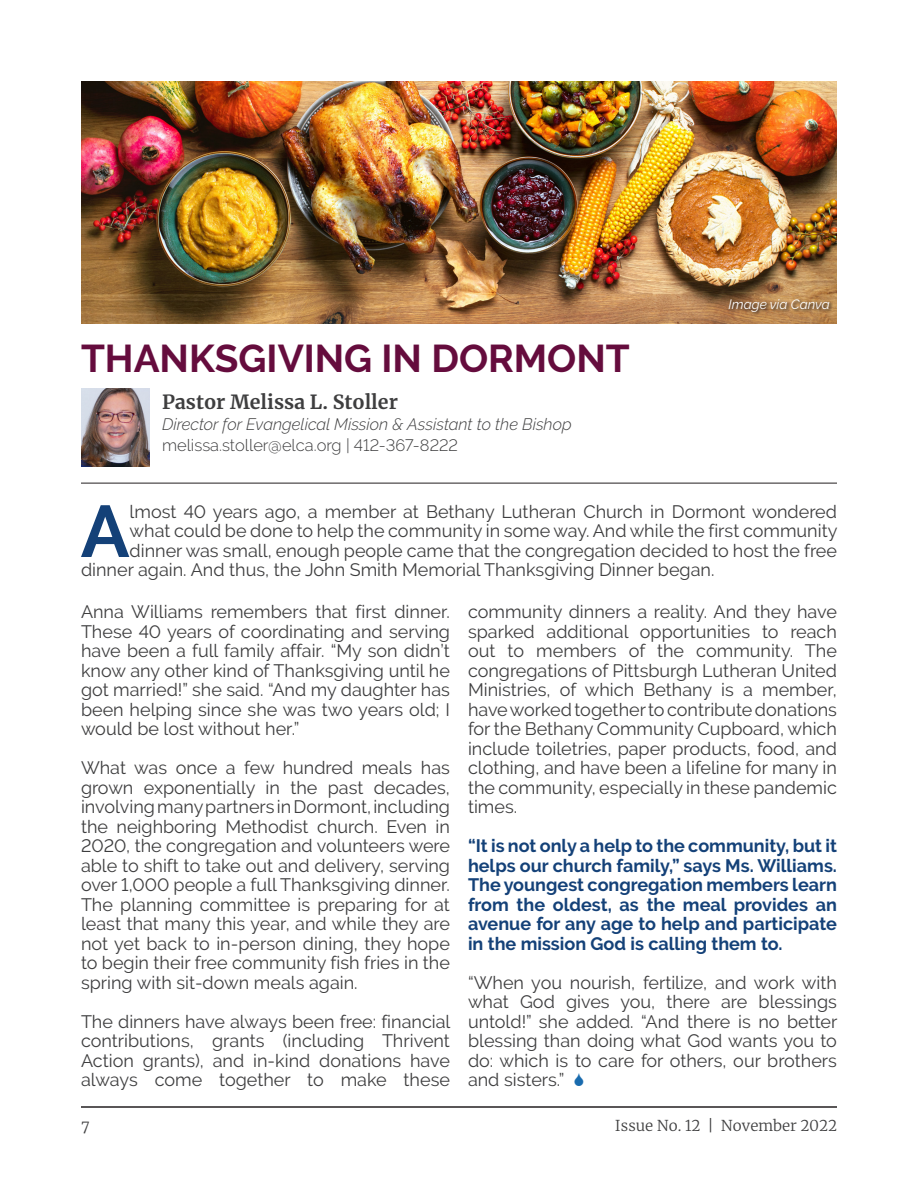
<style>
.page{position:relative;width:918px;height:1188px;background:#fff}
.page>*{position:absolute;margin:0;border:0;box-sizing:border-box;transform-origin:0 0}
.Body_Copy{font:700 72.9px "Raleway";color:#144178}
.Paragraph_Style_1{font:700 38.7px "Raleway";color:#650c3d}
.Body_Copy-2{font:700 19.5px "Merriweather";color:#3e3e3f}
.Body_Copy-3{font:18px/19.5px "Raleway";color:#3e3e3f;text-align:justify}
.Body_Copy-4{font:700 18px/19.5px "Raleway";color:#144178;text-align:justify}
.Body_Copy-5{font:italic 300 16.5px "Raleway";color:#3e3e3f}
.Body_Copy-6{font:300 16.5px "Raleway";color:#3e3e3f}
.t1{font:300 15px "Merriweather";color:#3e3e3f}
.Body_Copy-7{font:italic 13.5px "Raleway";color:#fff}
</style>
<div class="page">
<hr style="left:81px;top:1106px;width:756px;height:2px;background:#231f20">
<img style="left:81px;top:81px;width:756px;height:243px">
<hr style="left:81px;top:483px;width:756px;height:1px;background:#231f20">
<svg style="left:727px;top:298px;width:106px;height:17px;background:#a37749"></svg>
<img style="left:81px;top:388px;width:68px;height:79px">
<p class="Paragraph_Style_1" style="left:81px;top:337px;width:550px">THANKSGIVING IN DORMONT</p>
<p class="Body_Copy-2" style="left:162px;top:388px;width:237px">Pastor Melissa L. Stoller</p>
<p class="Body_Copy-5" style="left:162px;top:414px;width:411px">Director for Evangelical Mission &amp; Assistant to the Bishop</p>
<p class="Body_Copy-6" style="left:162px;top:435px;width:298px">melissa.stoller@elca.org | 412-367-8222</p>
<p class="Body_Copy-7" style="left:729px;top:297px;width:103px">Image via Canva</p>
<p class="Body_Copy" style="left:81px;top:490px;width:51px">A</p>
<p class="Body_Copy-3" style="left:130px;top:502px;width:709px">lmost 40 years ago, a member at Bethany Lutheran Church in Dormont wondered</p>
<p class="Body_Copy-3" style="left:130px;top:521px;width:709px">what could be done to help the community in some way. And while the first community</p>
<p class="Body_Copy-3" style="left:130px;top:541px;width:709px">dinner was small, enough people came that the congregation decided to host the free</p>
<p class="Body_Copy-3" style="left:81px;top:560px;width:635px">dinner again. And thus, the John Smith Memorial Thanksgiving Dinner began.</p>
<p class="Body_Copy-3" style="left:81px;top:602px;width:371px">Anna Williams remembers that first dinner.<br>These 40 years of coordinating and serving have been a full family affair. “My son didn’t know any other kind of Thanksgiving until he got married!” she said. “And my daughter has been helping since she was two years old; I would be lost without her.”</p>
<p class="Body_Copy-3" style="left:81px;top:758px;width:371px">What was once a few hundred meals has grown exponentially in the past decades, involving many partners in Dormont, including the neighboring Methodist church. Even in 2020, the congregation and volunteers were able to shift to take out and delivery, serving over 1,000 people a full Thanksgiving dinner.<br>The planning committee is preparing for at least that many this year, and while they are not yet back to in-person dining, they hope to begin their free community fish fries in the spring with sit-down meals again.</p>
<p class="Body_Copy-3" style="left:81px;top:1011px;width:371px">The dinners have always been free: financial contributions, grants (including Thrivent Action grants), and in-kind donations have always come together to make these</p>
<p class="Body_Copy-3" style="left:468px;top:602px;width:371px">community dinners a reality. And they have sparked additional opportunities to reach out to members of the community. The congregations of Pittsburgh Lutheran United Ministries, of which Bethany is a member, have worked together to contribute donations for the Bethany Community Cupboard, which include toiletries, paper products, food, and clothing, and have been a lifeline for many in the community, especially in these pandemic times.</p>
<p class="Body_Copy-4" style="left:468px;top:836px;width:371px">“It is not only a help to the community, but it helps our church family,” says Ms. Williams.<br>The youngest congregation members learn from the oldest, as the meal provides an avenue for any age to help and participate in the mission God is calling them to.</p>
<p class="Body_Copy-3" style="left:468px;top:972px;width:371px">“When you nourish, fertilize, and work with what God gives you, there are blessings untold!” she added. “And there is no better blessing than doing what God wants you to do: which is to care for others, our brothers and sisters.”</p>
<p class="t1" style="left:81px;top:1115px;width:10px">7</p>
<p class="t1" style="left:615px;top:1115px;width:224px">Issue No. 12 | November 2022</p>
</div>
